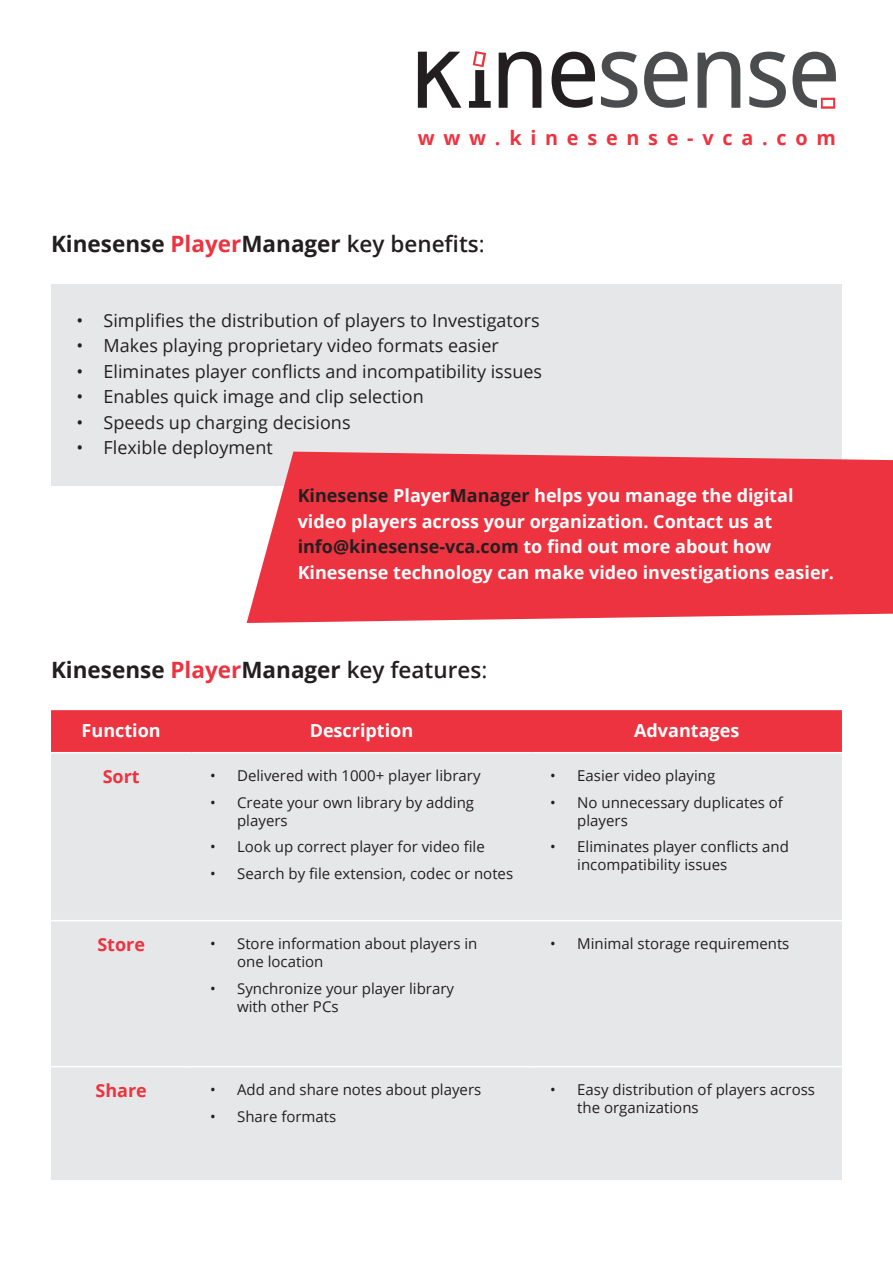
<style>
.page{position:relative;width:893px;height:1263px;background:#fff}
.page>*{position:absolute;margin:0;border:0;box-sizing:border-box;transform-origin:0 0}
.t1{font:700 22.5px "Open Sans";color:#231f20}
.t2{font:700 19.8px "Open Sans";letter-spacing:.44em;color:#ee3340}
.t3{font:18px "Open Sans";color:#231f20}
.t4{font:700 18px/25.5px "Open Sans";color:#fff}
.t5{font:700 18px "Open Sans";color:#ee3340}
.t6{font:15px/18px "Open Sans";color:#231f20}
.s1{color:#ee3340}
.s2{font-weight:600}
.s3{font-weight:400}
.s4{color:#231f20}
</style>
<div class="page">
<div style="left:51px;top:284px;width:791px;height:202px;background:#e6e7e9"></div>
<div style="left:51px;top:710px;width:791px;height:42px;background:#ee3340"></div>
<div style="left:51px;top:753px;width:791px;height:427px;background:#e6e7e9"></div>
<hr style="left:51px;top:920px;width:140px;height:1px;background:#fff">
<hr style="left:191px;top:920px;width:340px;height:1px;background:#fff">
<hr style="left:531px;top:920px;width:311px;height:1px;background:#fff">
<hr style="left:51px;top:1066px;width:140px;height:1px;background:#fff">
<hr style="left:191px;top:1066px;width:340px;height:1px;background:#fff">
<hr style="left:531px;top:1066px;width:311px;height:1px;background:#fff">
<svg style="left:247px;top:452px;width:646px;height:171px;background:#ee434f"></svg>
<svg style="left:418px;top:52px;width:43px;height:56px"></svg>
<svg style="left:469px;top:51px;width:22px;height:57px"></svg>
<svg style="left:499px;top:52px;width:42px;height:56px"></svg>
<svg style="left:552px;top:52px;width:43px;height:56px"></svg>
<svg style="left:601px;top:52px;width:36px;height:56px"></svg>
<svg style="left:644px;top:52px;width:43px;height:56px"></svg>
<svg style="left:698px;top:52px;width:42px;height:56px"></svg>
<svg style="left:749px;top:52px;width:37px;height:56px"></svg>
<svg style="left:792px;top:52px;width:44px;height:57px"></svg>
<h2 class="t2" style="left:418px;top:123px;width:420px">www.kinesense-vca.com</h2>
<h1 class="t1" style="left:51px;top:228px;width:435px">Kinesense <span class="s1">Player</span>Manager <span class="s2">key benefits</span><span class="s3">:</span></h1>
<p class="t3" style="left:77px;top:308px;width:465px">• Simplifies the distribution of players to Investigators</p>
<p class="t3" style="left:77px;top:334px;width:424px">• Makes playing proprietary video formats easier</p>
<p class="t3" style="left:77px;top:359px;width:467px">• Eliminates player conflicts and incompatibility issues</p>
<p class="t3" style="left:77px;top:385px;width:349px">• Enables quick image and clip selection</p>
<p class="t3" style="left:77px;top:410px;width:276px">• Speeds up charging decisions</p>
<p class="t3" style="left:77px;top:436px;width:198px">• Flexible deployment</p>
<p class="t4" style="left:298px;top:483px;width:538px"><span class="s4">Kinesense</span> Player<span class="s4">Manager</span> helps you manage the digital video players across your organization. Contact us at <span class="s4">info@kinesense-vca.com</span> to find out more about how Kinesense technology can make video investigations easier.</p>
<h1 class="t1" style="left:51px;top:654px;width:438px">Kinesense <span class="s1">Player</span>Manager <span class="s2">key features</span><span class="s3">:</span></h1>
<p class="t4" style="left:82px;top:718px;width:81px">Function</p>
<p class="t4" style="left:310px;top:718px;width:105px">Description</p>
<p class="t4" style="left:634px;top:718px;width:107px">Advantages</p>
<p class="t5" style="left:103px;top:764px;width:39px">Sort</p>
<p class="t6" style="left:210px;top:766px;width:272px">• Delivered with 1000+ player library</p>
<p class="t6" style="left:237px;top:793px;width:239px;text-indent:-27px">• Create your own library by adding players</p>
<p class="t6" style="left:210px;top:837px;width:276px">• Look up correct player for video file</p>
<p class="t6" style="left:210px;top:864px;width:305px">• Search by file extension, codec or notes</p>
<p class="t6" style="left:550px;top:766px;width:167px">• Easier video playing</p>
<p class="t6" style="left:577px;top:793px;width:207px;text-indent:-27px">• No unnecessary duplicates of players</p>
<p class="t6" style="left:577px;top:837px;width:213px;text-indent:-27px">• Eliminates player conflicts and incompatibility issues</p>
<p class="t5" style="left:97px;top:932px;width:49px">Store</p>
<p class="t6" style="left:237px;top:934px;width:242px;text-indent:-27px">• Store information about players in one location</p>
<p class="t6" style="left:237px;top:979px;width:218px;text-indent:-27px">• Synchronize your player library with other PCs</p>
<p class="t5" style="left:95px;top:1078px;width:53px">Share</p>
<p class="t6" style="left:210px;top:1080px;width:273px">• Add and share notes about players</p>
<p class="t6" style="left:210px;top:1107px;width:128px">• Share formats</p>
<p class="t6" style="left:550px;top:934px;width:241px">• Minimal storage requirements</p>
<p class="t6" style="left:577px;top:1080px;width:239px;text-indent:-27px">• Easy distribution of players across the organizations</p>
</div>
